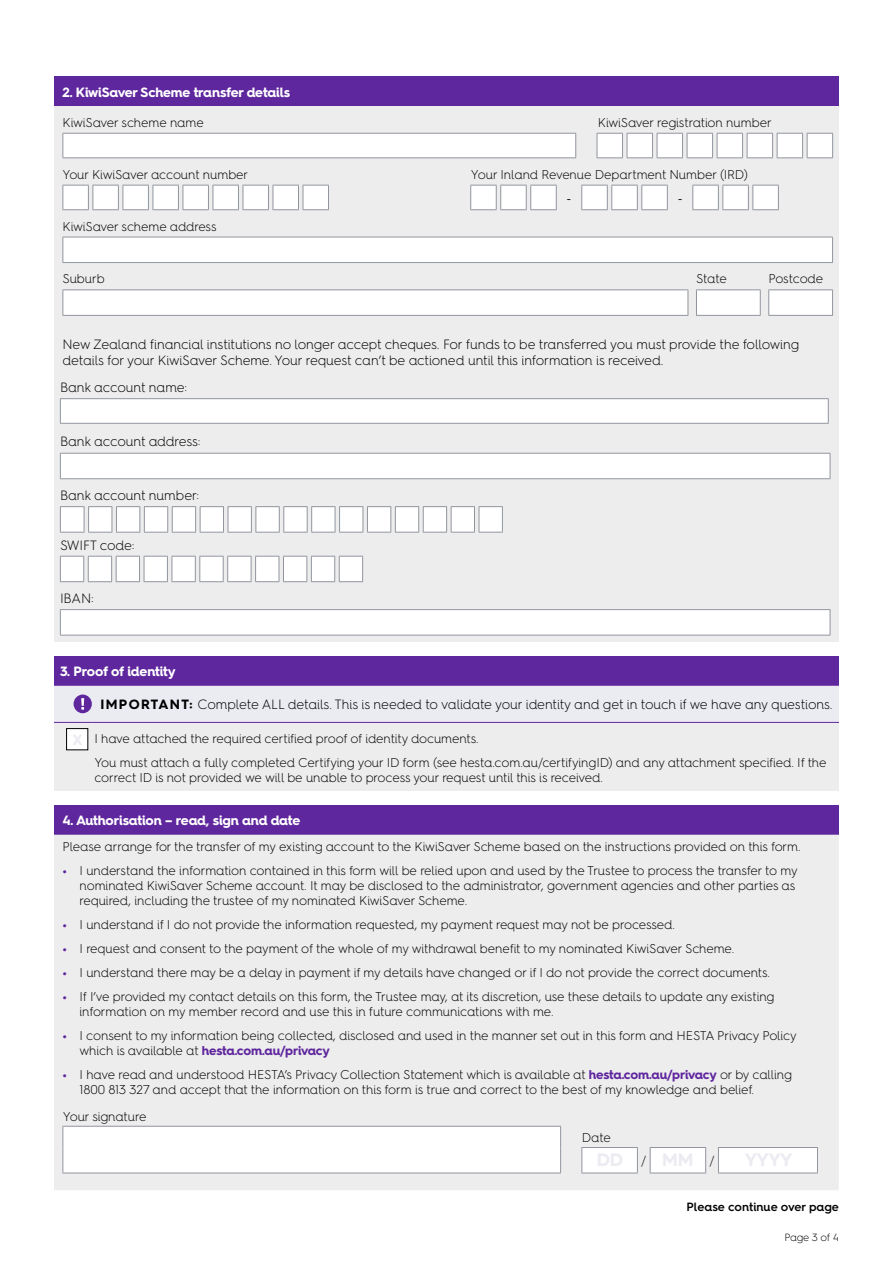
<style>
.page{position:relative;width:893px;height:1263px;background:#fff}
.page>*{position:absolute;margin:0;border:0;box-sizing:border-box;transform-origin:0 0}
.t1{font:300 13.5px/16.2px "Hurme Geometric Sans 4";letter-spacing:-.015em;color:#000}
.t2{font:700 13.5px "Hurme Geometric Sans 4";letter-spacing:-.01em;color:#fff}
.t3{font:13.5px "Calibri";color:#000}
.t4{font:300 12.75px/15.3px "Hurme Geometric Sans 4";letter-spacing:-.01em;color:#000}
.t5{font:600 12px "Hurme Geometric Sans 4";color:#000}
.t6{font:300 10.5px "Hurme Geometric Sans 4";letter-spacing:-.03em;color:#000}
.s1{font-weight:700}
.s2{font-weight:700;font-size:14.7px;color:#ebebf2}
.s3{font-weight:700;color:#5f279e}
</style>
<div class="page">
<div style="left:54px;top:316px;width:785px;height:193px;background:#ededee"></div>
<div style="left:54px;top:77px;width:785px;height:29px;background:#5f279e"></div>
<div style="left:54px;top:106px;width:785px;height:216px;background:#ededee"></div>
<svg style="left:63px;top:133px;width:770px;height:25px;background:#f6f6f7"></svg>
<svg style="left:63px;top:185px;width:716px;height:25px"></svg>
<div style="left:63px;top:237px;width:769px;height:26px;background:#fff"></div>
<hr style="left:63px;top:237px;width:770px;height:1px;background:#91969d">
<svg style="left:63px;top:237px;width:1px;height:25px"></svg>
<svg style="left:832px;top:237px;width:1px;height:25px"></svg>
<hr style="left:63px;top:262px;width:770px;height:1px;background:#91969d">
<hr style="left:63px;top:289px;width:625px;height:1px;background:#91969d">
<hr style="left:63px;top:315px;width:625px;height:1px;background:#91969d">
<hr style="left:696px;top:289px;width:65px;height:1px;background:#91969d">
<hr style="left:696px;top:315px;width:65px;height:1px;background:#91969d">
<hr style="left:768px;top:289px;width:65px;height:1px;background:#91969d">
<svg style="left:63px;top:290px;width:770px;height:25px;background:#fcfcfc"></svg>
<hr style="left:768px;top:315px;width:65px;height:1px;background:#91969d">
<div style="left:54px;top:371px;width:785px;height:270px;background:#ededee"></div>
<div style="left:60px;top:399px;width:768px;height:24px;background:#fff"></div>
<hr style="left:60px;top:398px;width:769px;height:1px;background:#91969d">
<svg style="left:60px;top:399px;width:1px;height:24px"></svg>
<svg style="left:828px;top:399px;width:1px;height:24px"></svg>
<hr style="left:60px;top:423px;width:769px;height:1px;background:#91969d">
<div style="left:60px;top:453px;width:770px;height:26px;background:#fff"></div>
<hr style="left:60px;top:453px;width:770px;height:1px;background:#91969d">
<svg style="left:60px;top:454px;width:1px;height:24px"></svg>
<svg style="left:830px;top:454px;width:1px;height:24px"></svg>
<hr style="left:60px;top:478px;width:770px;height:1px;background:#91969d">
<svg style="left:60px;top:506px;width:443px;height:27px;background:#eeeeef"></svg>
<svg style="left:60px;top:556px;width:303px;height:26px;background:#eff0f1"></svg>
<div style="left:60px;top:610px;width:770px;height:25px;background:#fff"></div>
<hr style="left:60px;top:609px;width:770px;height:1px;background:#91969d">
<svg style="left:60px;top:610px;width:1px;height:25px"></svg>
<svg style="left:830px;top:610px;width:1px;height:25px"></svg>
<hr style="left:60px;top:635px;width:770px;height:1px;background:#91969d">
<div style="left:54px;top:656px;width:785px;height:30px;background:#5f279e"></div>
<div style="left:54px;top:722px;width:785px;height:68px;background:#ededee"></div>
<hr style="left:54px;top:722px;width:38px;height:1px;background:#5f279e">
<hr style="left:92px;top:722px;width:747px;height:1px;background:#5f279e">
<div style="left:54px;top:686px;width:785px;height:36px;background:#ebebf2"></div>
<div style="left:67px;top:728px;width:21px;height:22px;background:#fff"></div>
<div style="left:66px;top:728px;width:22px;height:22px;border:1px solid #000"></div>
<div style="left:54px;top:805px;width:785px;height:30px;background:#5f279e"></div>
<div style="left:54px;top:835px;width:785px;height:355px;background:#ededee"></div>
<svg style="left:63px;top:1126px;width:755px;height:47px"></svg>
<p class="t2" style="left:63px;top:83px;width:229px">2. KiwiSaver Scheme transfer details</p>
<p class="t4" style="left:63px;top:114px;width:143px">KiwiSaver scheme name</p>
<p class="t4" style="left:598px;top:114px;width:175px">KiwiSaver registration number</p>
<p class="t4" style="left:63px;top:166px;width:187px">Your KiwiSaver account number</p>
<p class="t4" style="left:471px;top:166px;width:278px">Your Inland Revenue Department Number (IRD)</p>
<p class="t3" style="left:567px;top:189px;width:6px">-</p>
<p class="t3" style="left:678px;top:189px;width:6px">-</p>
<p class="t4" style="left:63px;top:218px;width:155px">KiwiSaver scheme address</p>
<p class="t4" style="left:63px;top:271px;width:44px">Suburb</p>
<p class="t4" style="left:696px;top:271px;width:32px">State</p>
<p class="t4" style="left:768px;top:271px;width:56px">Postcode</p>
<p class="t1" style="left:63px;top:336px;width:738px">New Zealand financial institutions no longer accept cheques. For funds to be transferred you must provide the following details for your KiwiSaver Scheme. Your request can’t be actioned until this information is received.</p>
<p class="t1" style="left:60px;top:379px;width:129px">Bank account name:</p>
<p class="t1" style="left:60px;top:433px;width:142px">Bank account address:</p>
<p class="t1" style="left:60px;top:487px;width:141px">Bank account number:</p>
<p class="t1" style="left:60px;top:537px;width:76px">SWIFT code:</p>
<p class="t1" style="left:60px;top:590px;width:35px">IBAN:</p>
<p class="t2" style="left:60px;top:662px;width:117px">3. Proof of identity</p>
<p class="t1" style="left:100px;top:696px;width:734px"><span class="s1">IMPORTANT:</span> Complete ALL details. This is needed to validate your identity and get in touch if we have any questions.</p>
<p class="t4" style="left:94px;top:726px;width:734px;line-height:23.9px;text-indent:-22px"><span class="s2">X</span> I have attached the required certified proof of identity documents.<br>You must attach a fully completed Certifying your ID form (see hesta.com.au/certifyingID) and any attachment specified. If the</p>
<p class="t4" style="left:94px;top:770px;width:510px">correct ID is not provided we will be unable to process your request until this is received.</p>
<p class="t2" style="left:63px;top:811px;width:239px">4. Authorisation – read, sign and date</p>
<p class="t4" style="left:63px;top:839px;width:740px">Please arrange for the transfer of my existing account to the KiwiSaver Scheme based on the instructions provided on this form.</p>
<p class="t4" style="left:80px;top:862px;width:720px;text-indent:-17px"><span class="s3">•</span> I understand the information contained in this form will be relied upon and used by the Trustee to process the transfer to my nominated KiwiSaver Scheme account. It may be disclosed to the administrator, government agencies and other parties as required, including the trustee of my nominated KiwiSaver Scheme.</p>
<p class="t4" style="left:63px;top:917px;width:614px"><span class="s3">•</span> I understand if I do not provide the information requested, my payment request may not be processed.</p>
<p class="t4" style="left:63px;top:941px;width:673px"><span class="s3">•</span> I request and consent to the payment of the whole of my withdrawal benefit to my nominated KiwiSaver Scheme.</p>
<p class="t4" style="left:63px;top:964px;width:709px"><span class="s3">•</span> I understand there may be a delay in payment if my details have changed or if I do not provide the correct documents.</p>
<p class="t4" style="left:80px;top:988px;width:697px;text-indent:-17px"><span class="s3">•</span> If I’ve provided my contact details on this form, the Trustee may, at its discretion, use these details to update any existing information on my member record and use this in future communications with me.</p>
<p class="t4" style="left:80px;top:1027px;width:719px;text-indent:-17px"><span class="s3">•</span> I consent to my information being collected, disclosed and used in the manner set out in this form and HESTA Privacy Policy which is available at <span class="s3">hesta.com.au/privacy</span></p>
<p class="t4" style="left:80px;top:1066px;width:714px;text-indent:-17px"><span class="s3">•</span> I have read and understood HESTA’s Privacy Collection Statement which is available at <span class="s3">hesta.com.au/privacy</span> or by calling<br>1800 813 327 and accept that the information on this form is true and correct to the best of my knowledge and belief.</p>
<p class="t4" style="left:63px;top:1108px;width:85px">Your signature</p>
<p class="t4" style="left:582px;top:1129px;width:31px">Date</p>
<p class="t5" style="left:686px;top:1198px;width:154px">Please continue over page</p>
<p class="t6" style="left:784px;top:1230px;width:56px">Page 3 of 4</p>
</div>
